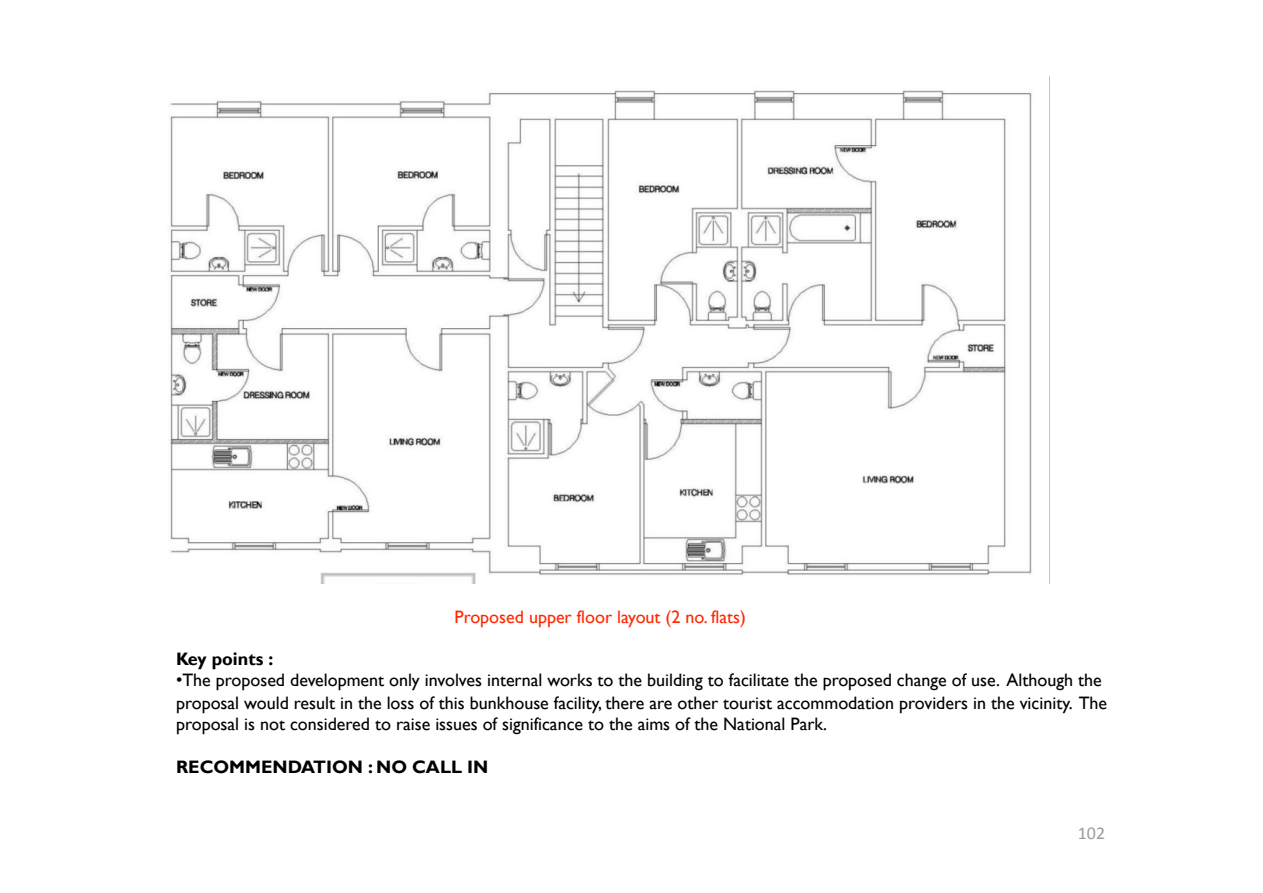
<style>
.page{position:relative;width:1263px;height:893px;background:#fff}
.page>*{position:absolute;margin:0;border:0;box-sizing:border-box;transform-origin:0 0}
.t1{font:18px/21.8px "Gill Sans";color:#000}
.t2{font:18px "Gill Sans";color:#ff2700}
.t3{font:700 18px "Gill Sans";color:#000}
.t4{font:18px "Calibri";color:#9b9b9b}
.s1{font-family:"Arial"}
</style>
<div class="page">
<img style="left:170px;top:90px;width:862px;height:494px">
<p class="t2" style="left:454px;top:609px;width:293px">Proposed upper floor layout (2 no. flats)</p>
<p class="t3" style="left:176px;top:652px;width:99px">Key points :</p>
<p class="t1" style="left:176px;top:671px;width:933px"><span class="s1">•</span>The proposed development only involves internal works to the building to facilitate the proposed change of use. Although the proposal would result in the loss of this bunkhouse facility, there are other tourist accommodation providers in the vicinity. The proposal is not considered to raise issues of significance to the aims of the National Park.</p>
<p class="t3" style="left:176px;top:760px;width:314px">RECOMMENDATION : NO CALL IN</p>
<p class="t4" style="left:1078px;top:826px;width:29px">102</p>
</div>
